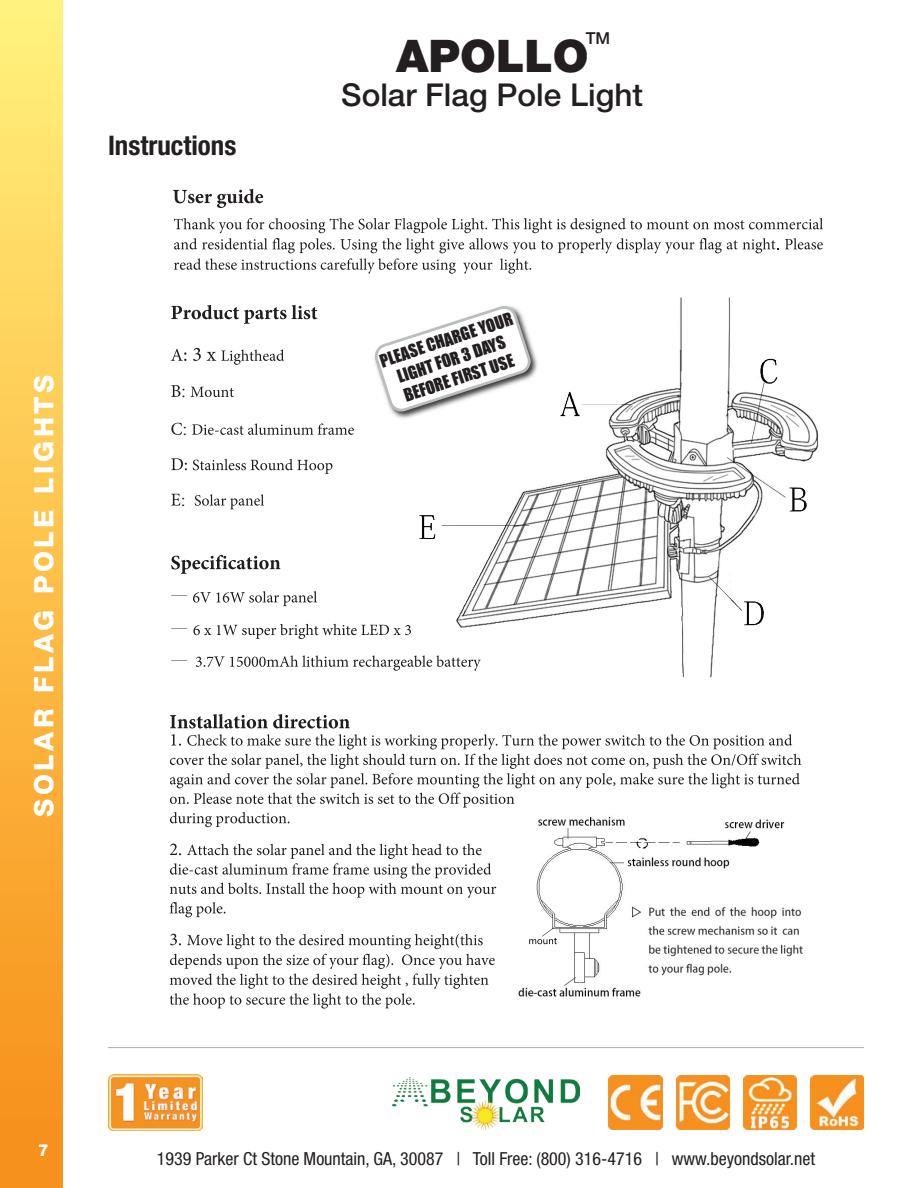
<style>
.page{position:relative;width:918px;height:1188px;background:#fff}
.page>*{position:absolute;margin:0;border:0;box-sizing:border-box;transform-origin:0 0}
.t1{font:900 45px "Helvetica Neue LT Pro";color:#231f20}
.t2{font:500 31.5px "Helvetica Neue LT Pro";color:#231f20}
.t3{font:800 27px "Helvetica Neue LT Std";letter-spacing:.13em;color:#fff}
.t4{font:700 condensed 27px "Helvetica Neue LT Pro";color:#231f20}
.t5{font:300 20.25px/37.8px "Adobe Song Std";color:#201d1e}
.t6{font:condensed 18px "Helvetica Neue LT Pro";color:#231f20}
.t7{font:300 18px/32.1px "Adobe Song Std";color:#201d1e;text-align:justify}
.t8{font:16.65px/20px "Impact";color:#231f20;text-align:center}
.t9{font:500 16.5px "Helvetica Neue LT Pro";color:#231f20}
.t10{font:800 16.5px "Helvetica Neue LT Std";color:#fff}
</style>
<div class="page">
<div style="left:0;top:0;width:63px;height:1188px;background:linear-gradient(to bottom,#fff17b,#f78c16)"></div>
<img style="left:393px;top:1077px;width:186px;height:54px">
<img style="left:108px;top:1074px;width:94px;height:57px">
<img style="left:609px;top:1076px;width:53px;height:53px">
<img style="left:676px;top:1076px;width:53px;height:53px">
<img style="left:811px;top:1076px;width:53px;height:53px">
<img style="left:743px;top:1076px;width:54px;height:53px">
<svg style="left:171px;top:305px;width:124px;height:19px"></svg>
<svg style="left:171px;top:349px;width:15px;height:12px"></svg>
<svg style="left:193px;top:348px;width:91px;height:17px"></svg>
<svg style="left:171px;top:385px;width:9px;height:12px"></svg>
<svg style="left:191px;top:387px;width:43px;height:10px"></svg>
<svg style="left:171px;top:423px;width:11px;height:12px"></svg>
<svg style="left:192px;top:423px;width:103px;height:12px"></svg>
<svg style="left:171px;top:458px;width:16px;height:12px"></svg>
<svg style="left:193px;top:459px;width:100px;height:12px"></svg>
<svg style="left:171px;top:494px;width:9px;height:12px"></svg>
<svg style="left:195px;top:494px;width:69px;height:15px"></svg>
<svg style="left:170px;top:714px;width:630px;height:113px"></svg>
<svg style="left:170px;top:844px;width:326px;height:73px"></svg>
<svg style="left:170px;top:934px;width:325px;height:75px"></svg>
<img style="left:512px;top:814px;width:291px;height:183px">
<img style="left:529px;top:938px;width:28px;height:6px">
<svg style="left:542px;top:927px;width:12px;height:10px"></svg>
<svg style="left:173px;top:188px;width:649px;height:82px"></svg>
<svg style="left:171px;top:555px;width:109px;height:19px"></svg>
<svg style="left:193px;top:591px;width:102px;height:15px"></svg>
<svg style="left:193px;top:625px;width:18px;height:10px"></svg>
<svg style="left:217px;top:624px;width:78px;height:15px"></svg>
<svg style="left:196px;top:655px;width:99px;height:12px"></svg>
<img style="left:295px;top:226px;width:528px;height:542px">
<img style="left:371px;top:304px;width:170px;height:118px">
<svg style="left:371px;top:304px;width:161px;height:111px"></svg>
<hr style="left:108px;top:1047px;width:756px;height:1px;background:#afafaf">
<h3 class="t4" style="left:108px;top:129px;width:130px">Instructions</h3>
<h3 class="t3" style="left:28px;top:817px;width:443px;rotate:-90deg">SOLAR FLAG POLE LIGHTS</h3>
<p class="t5" style="left:181px;top:371px;width:8px">: :</p>
<p class="t5" style="left:181px;top:480px;width:6px">:</p>
<p class="t7" style="left:170px;top:580px;width:20px">— — —</p>
<p class="t9" style="left:586px;top:28px;width:26px">TM</p>
<h1 class="t1" style="left:396px;top:29px;width:194px">APOLLO</h1>
<h2 class="t2" style="left:341px;top:76px;width:303px">Solar Flag Pole Light</h2>
<p class="t8" style="left:377px;top:351px;width:140px;rotate:-18deg">PLEASE CHARGE YOUR<br>LIGHT FOR 3 DAYS<br>BEFORE FIRST USE</p>
<p class="t10" style="left:38px;top:1140px;width:12px">7</p>
<p class="t6" style="left:157px;top:1148px;width:660px">1939 Parker Ct Stone Mountain, GA, 30087 | Toll Free: (800) 316-4716 | www.beyondsolar.net</p>
</div>
